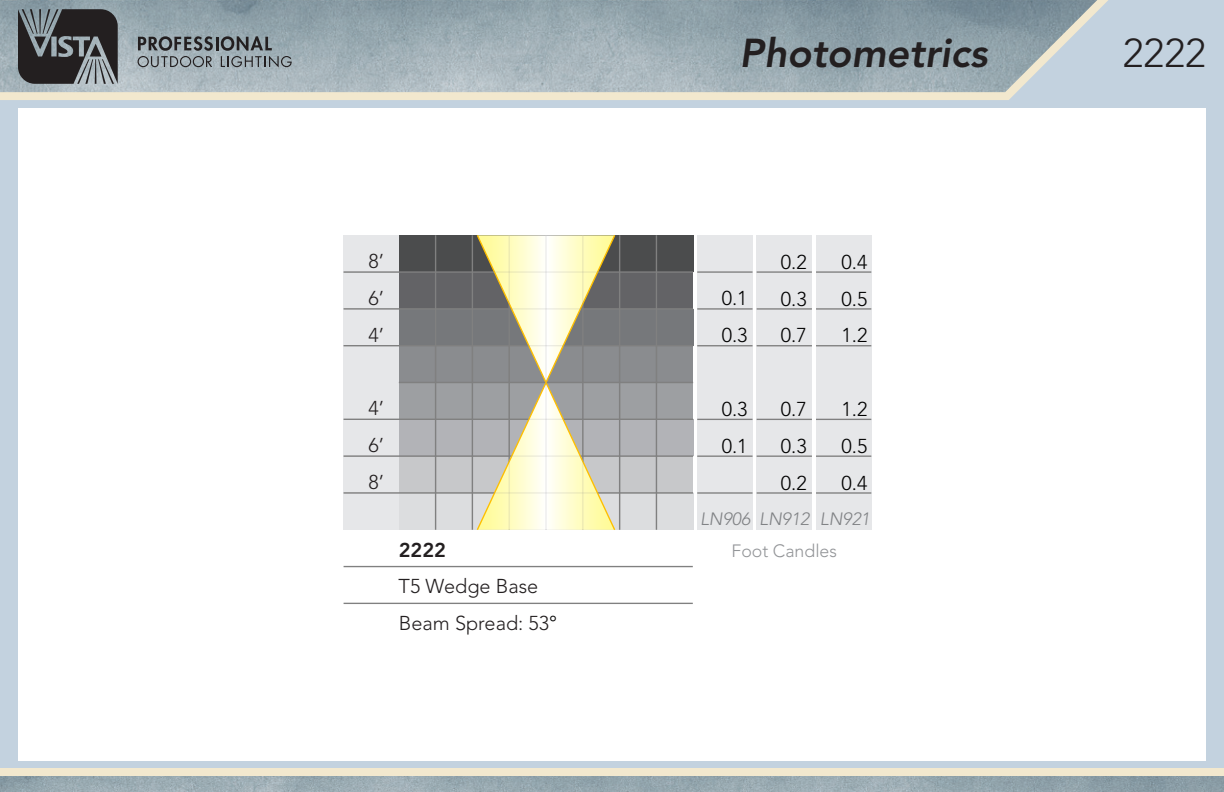
<style>
.page{position:relative;width:1224px;height:792px;background:#c3d2df}
.page>*{position:absolute;margin:0;border:0;box-sizing:border-box;transform-origin:0 0}
.t1{font:italic 800 40px "Avenir";color:#231f20}
.t2{font:300 40px "Avenir";color:#231f20}
.t3{font:300 20px "Avenir";color:#000}
.t4{font:300 20px/36.8px "Avenir";color:#231f20;text-align:justify}
.t5{font:italic 300 17.8px "Avenir";color:#808285}
.t6{font:300 17.8px "Avenir";color:#939598}
.s1{font-weight:800}
.s2{color:#000}
</style>
<div class="page">
<div style="left:18px;top:108px;width:1188px;height:652px;background:#fff"></div>
<div style="left:0;top:768px;width:1224px;height:22px;background:#f2e8ce"></div>
<img style="left:0;top:776px;width:1224px;height:16px">
<svg style="left:0;top:0;width:1108px;height:100px;fill:#f2e8ce"></svg>
<img style="left:0;top:0;width:1097px;height:92px">
<svg style="left:18px;top:9px;width:100px;height:75px;background:#4b4d50"></svg>
<svg style="left:138px;top:36px;width:154px;height:32px;background:#808a8f"></svg>
<div style="left:399px;top:493px;width:294px;height:37px;background:#dcdddf"></div>
<div style="left:399px;top:235px;width:294px;height:37px;background:#4b4c4d"></div>
<div style="left:399px;top:456px;width:294px;height:37px;background:#c7c8ca"></div>
<div style="left:399px;top:419px;width:294px;height:37px;background:#b2b3b7"></div>
<div style="left:399px;top:383px;width:294px;height:36px;background:#9d9fa2"></div>
<div style="left:399px;top:346px;width:294px;height:37px;background:#8a8c8f"></div>
<div style="left:399px;top:309px;width:294px;height:37px;background:#76787b"></div>
<div style="left:399px;top:272px;width:294px;height:37px;background:#636366"></div>
<div style="left:344px;top:235px;width:55px;height:295px;background:#e6e7e9"></div>
<div style="left:697px;top:235px;width:56px;height:295px;background:#e6e7e9"></div>
<hr style="left:697px;top:492px;width:56px;height:2px;background:#808080">
<hr style="left:697px;top:455px;width:56px;height:2px;background:#808080">
<hr style="left:697px;top:419px;width:56px;height:1px;background:#808080">
<hr style="left:697px;top:345px;width:56px;height:1px;background:#808080">
<hr style="left:697px;top:308px;width:56px;height:2px;background:#808080">
<div style="left:757px;top:235px;width:55px;height:295px;background:#e6e7e9"></div>
<hr style="left:757px;top:492px;width:55px;height:2px;background:#808080">
<hr style="left:757px;top:455px;width:55px;height:2px;background:#808080">
<hr style="left:757px;top:419px;width:55px;height:1px;background:#808080">
<hr style="left:757px;top:345px;width:55px;height:1px;background:#808080">
<hr style="left:757px;top:308px;width:55px;height:2px;background:#808080">
<div style="left:816px;top:235px;width:55px;height:295px;background:#e6e7e9"></div>
<hr style="left:816px;top:492px;width:55px;height:2px;background:#808080">
<hr style="left:816px;top:455px;width:55px;height:2px;background:#808080">
<hr style="left:816px;top:419px;width:55px;height:1px;background:#808080">
<hr style="left:816px;top:345px;width:55px;height:1px;background:#808080">
<hr style="left:816px;top:308px;width:55px;height:2px;background:#808080">
<hr style="left:697px;top:271px;width:56px;height:2px;background:#808080">
<hr style="left:757px;top:271px;width:55px;height:2px;background:#808080">
<hr style="left:816px;top:271px;width:55px;height:2px;background:#808080">
<hr style="left:344px;top:603px;width:349px;height:1px;background:#808080">
<hr style="left:344px;top:566px;width:349px;height:1px;background:#808080">
<svg style="left:476px;top:235px;width:140px;height:295px"></svg>
<hr style="left:344px;top:492px;width:349px;height:2px;background:#808080">
<hr style="left:344px;top:455px;width:349px;height:2px;background:#808080">
<hr style="left:344px;top:419px;width:349px;height:1px;background:#808080">
<hr style="left:399px;top:382px;width:294px;height:1px;background:#808080">
<hr style="left:344px;top:345px;width:349px;height:1px;background:#808080">
<hr style="left:344px;top:308px;width:349px;height:2px;background:#808080">
<hr style="left:344px;top:271px;width:349px;height:2px;background:#808080">
<hr style="left:656px;top:235px;width:1px;height:295px;background:#808080">
<hr style="left:619px;top:235px;width:1px;height:295px;background:#808080">
<hr style="left:582px;top:235px;width:2px;height:295px;background:#808080">
<hr style="left:545px;top:235px;width:2px;height:295px;background:#808080">
<hr style="left:509px;top:235px;width:1px;height:295px;background:#808080">
<hr style="left:472px;top:235px;width:1px;height:295px;background:#808080">
<hr style="left:435px;top:235px;width:1px;height:295px;background:#808080">
<p class="t1" style="left:740px;top:29px;width:250px">Photometrics</p>
<p class="t2" style="left:1123px;top:29px;width:85px">2222</p>
<p class="t4" style="left:368px;top:243px;width:17px">8’ 6’ 4’</p>
<p class="t3" style="left:722px;top:287px;width:27px">0.1</p>
<p class="t3" style="left:722px;top:324px;width:27px">0.3</p>
<p class="t3" style="left:781px;top:250px;width:27px">0.2</p>
<p class="t3" style="left:781px;top:287px;width:27px">0.3</p>
<p class="t3" style="left:781px;top:324px;width:27px">0.7</p>
<p class="t3" style="left:841px;top:250px;width:27px">0.4</p>
<p class="t3" style="left:841px;top:287px;width:27px">0.5</p>
<p class="t3" style="left:841px;top:324px;width:27px">1.2</p>
<p class="t4" style="left:368px;top:390px;width:17px">4’</p>
<p class="t3" style="left:722px;top:397px;width:27px">0.3</p>
<p class="t3" style="left:781px;top:398px;width:27px">0.7</p>
<p class="t3" style="left:841px;top:398px;width:27px">1.2</p>
<p class="t4" style="left:368px;top:427px;width:17px">6’</p>
<p class="t3" style="left:722px;top:434px;width:27px">0.1</p>
<p class="t3" style="left:781px;top:434px;width:27px">0.3</p>
<p class="t3" style="left:841px;top:434px;width:27px">0.5</p>
<p class="t4" style="left:368px;top:464px;width:17px">8’</p>
<p class="t3" style="left:781px;top:471px;width:27px">0.2</p>
<p class="t3" style="left:841px;top:471px;width:27px">0.4</p>
<p class="t5" style="left:700px;top:508px;width:52px">LN906</p>
<p class="t5" style="left:759px;top:509px;width:52px">LN912</p>
<p class="t5" style="left:820px;top:509px;width:52px">LN921</p>
<p class="t4" style="left:399px;top:532px;width:160px;text-align:left"><span class="s1">2222<br></span>T5 Wedge Base<br>Beam Spread: 53<span class="s2">°</span></p>
<p class="t6" style="left:732px;top:541px;width:107px">Foot Candles</p>
</div>
